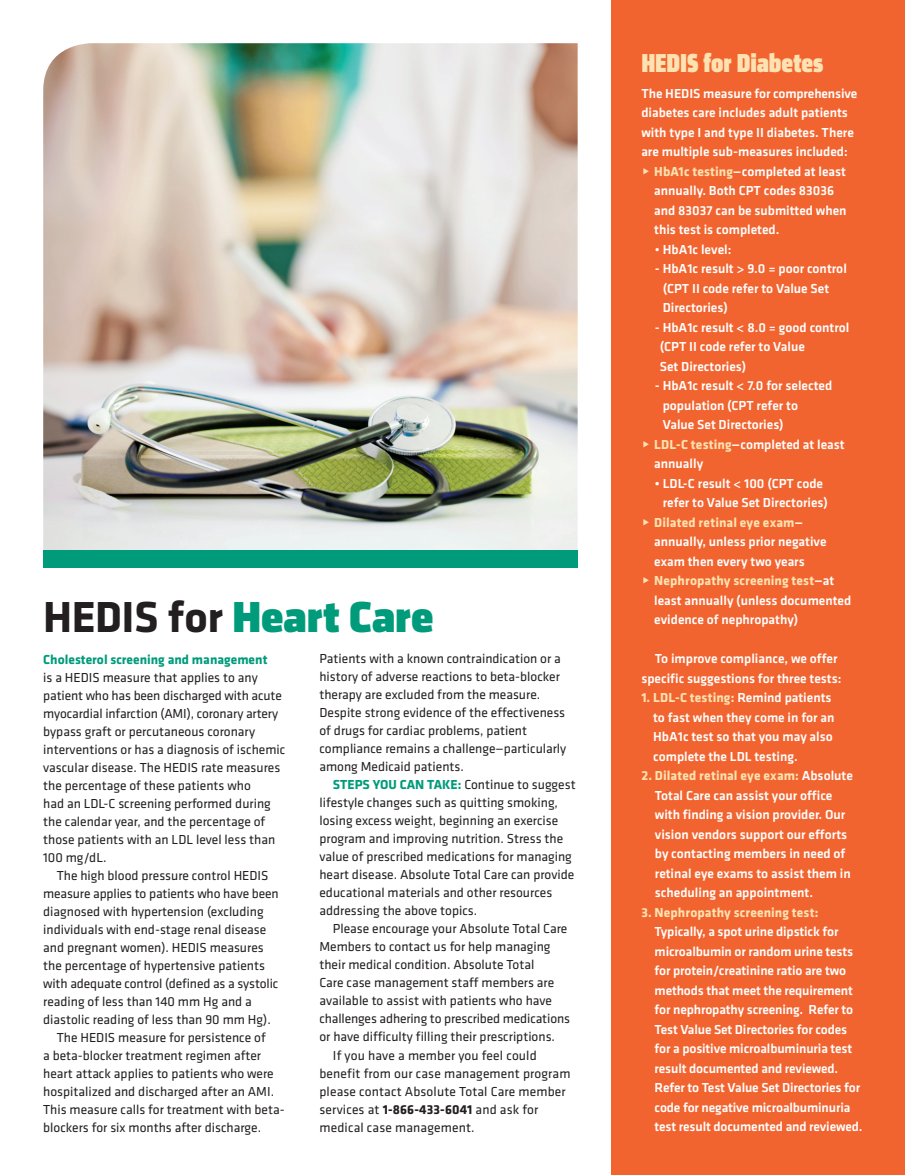
<style>
.page{position:relative;width:905px;height:1175px;background:#fff}
.page>*{position:absolute;margin:0;border:0;box-sizing:border-box;transform-origin:0 0}
.t1{font:45px "Klavika Display Bl";letter-spacing:-.005em;color:#009b7a}
.t2{font:27px "Klavika Display Bl Cond";color:#fee2b1}
.t3{font:13.5px/18px "Klavika";color:#231f20}
.t4{font:500 13.5px/19.5px "Klavika";color:#fff}
.t5{font:700 13.5px "Klavika";letter-spacing:.01em;color:#fee2b1}
.t6{font:700 13.5px "Klavika";color:#009b7a}
.s1{font-family:"Klavika";font-weight:700;color:#231f20}
.s2{font-weight:700;color:#009b7a}
.s3{font-weight:700}
.s4{font-weight:700;color:#fee2b1}
.s5{font-weight:400}
.s6{font-weight:500;color:#fff}
</style>
<div class="page">
<img style="left:43px;top:43px;width:534px;height:507px">
<div style="left:43px;top:550px;width:534px;height:17px;background:#009b7a"></div>
<div style="left:611px;top:0;width:293px;height:1174px;background:#f2642f"></div>
<h1 class="t1" style="left:43px;top:590px;width:392px"><span class="s1">HEDIS for</span> Heart Care</h1>
<p class="t6" style="left:43px;top:649px;width:226px">Cholesterol screening and management</p>
<p class="t3" style="left:43px;top:667px;width:244px">is a HEDIS measure that applies to any patient who has been discharged with acute myocardial infarction (AMI), coronary artery bypass graft or percutaneous coronary interventions or has a diagnosis of ischemic vascular disease. The HEDIS rate measures the percentage of these patients who<br>had an LDL-C screening performed during the calendar year, and the percentage of those patients with an LDL level less than 100 mg/dL.</p>
<p class="t3" style="left:57px;top:865px;width:213px">The high blood pressure control HEDIS</p>
<p class="t3" style="left:43px;top:883px;width:237px">measure applies to patients who have been</p>
<p class="t3" style="left:43px;top:901px;width:222px">diagnosed with hypertension (excluding</p>
<p class="t3" style="left:43px;top:919px;width:224px">individuals with end-stage renal disease</p>
<p class="t3" style="left:43px;top:937px;width:222px">and pregnant women). HEDIS measures</p>
<p class="t3" style="left:43px;top:955px;width:223px">the percentage of hypertensive patients</p>
<p class="t3" style="left:43px;top:973px;width:237px">with adequate control (defined as a systolic</p>
<p class="t3" style="left:43px;top:991px;width:210px">reading of less than 140 mm Hg and a</p>
<p class="t3" style="left:43px;top:1009px;width:229px">diastolic reading of less than 90 mm Hg).</p>
<p class="t3" style="left:57px;top:1027px;width:210px">The HEDIS measure for persistence of</p>
<p class="t3" style="left:43px;top:1045px;width:219px">a beta-blocker treatment regimen after</p>
<p class="t3" style="left:43px;top:1063px;width:232px">heart attack applies to patients who were</p>
<p class="t3" style="left:43px;top:1081px;width:232px">hospitalized and discharged after an AMI.</p>
<p class="t3" style="left:43px;top:1099px;width:243px">This measure calls for treatment with beta-</p>
<p class="t3" style="left:43px;top:1117px;width:219px">blockers for six months after discharge.</p>
<p class="t3" style="left:319px;top:649px;width:248px">Patients with a known contraindication or a history of adverse reactions to beta-blocker therapy are excluded from the measure.<br>Despite strong evidence of the effectiveness of drugs for cardiac problems, patient compliance remains a challenge—particularly among Medicaid patients.</p>
<p class="t6" style="left:333px;top:775px;width:16px">Steps</p>
<p class="t3" style="left:319px;top:775px;width:258px;text-indent:53px"><span class="s2">You Can Take:</span> Continue to suggest lifestyle changes such as quitting smoking, losing excess weight, beginning an exercise program and improving nutrition. Stress the value of prescribed medications for managing heart disease. Absolute Total Care can provide educational materials and other resources addressing the above topics.</p>
<p class="t3" style="left:333px;top:919px;width:236px">Please encourage your Absolute Total Care</p>
<p class="t3" style="left:319px;top:937px;width:233px">Members to contact us for help managing</p>
<p class="t3" style="left:319px;top:955px;width:216px">their medical condition. Absolute Total</p>
<p class="t3" style="left:319px;top:973px;width:236px">Care case management staff members are</p>
<p class="t3" style="left:319px;top:991px;width:234px">available to assist with patients who have</p>
<p class="t3" style="left:319px;top:1009px;width:252px">challenges adhering to prescribed medications</p>
<p class="t3" style="left:319px;top:1027px;width:237px">or have difficulty filling their prescriptions.</p>
<p class="t3" style="left:333px;top:1045px;width:205px">If you have a member you feel could</p>
<p class="t3" style="left:319px;top:1063px;width:252px">benefit from our case management program</p>
<p class="t3" style="left:319px;top:1081px;width:248px">please contact Absolute Total Care member</p>
<p class="t3" style="left:319px;top:1099px;width:220px">services at <span class="s3">1-866-433-6041</span> and ask for</p>
<p class="t3" style="left:319px;top:1117px;width:157px">medical case management.</p>
<h2 class="t2" style="left:641px;top:47px;width:13px">HEDIS</h2>
<h2 class="t2" style="left:703px;top:47px;width:121px">for Diabetes</h2>
<p class="t4" style="left:641px;top:83px;width:217px">The HEDIS measure for comprehensive</p>
<p class="t4" style="left:641px;top:103px;width:208px">diabetes care includes adult patients</p>
<p class="t4" style="left:641px;top:122px;width:214px">with type I and type II diabetes. There</p>
<p class="t4" style="left:641px;top:142px;width:208px">are multiple sub-measures included:</p>
<p class="t4" style="left:654px;top:161px;width:193px"><span class="s4">HbA1c testing</span>—completed at least</p>
<p class="t4" style="left:654px;top:181px;width:181px">annually. Both CPT codes 83036</p>
<p class="t4" style="left:654px;top:200px;width:194px">and 83037 can be submitted when</p>
<p class="t4" style="left:654px;top:220px;width:127px">this test is completed.</p>
<p class="t4" style="left:655px;top:239px;width:78px"><span class="s5">•</span> HbA1c level:</p>
<p class="t4" style="left:662px;top:259px;width:186px;text-indent:-8px">- HbA1c result &gt; 9.0 = poor control (CPT II code refer to Value Set<br>Directories)</p>
<p class="t4" style="left:660px;top:317px;width:191px;text-indent:-5px">- HbA1c result &lt; 8.0 = good control (CPT II code refer to Value<br>Set Directories)</p>
<p class="t4" style="left:655px;top:376px;width:179px">- HbA1c result &lt; 7.0 for selected</p>
<p class="t4" style="left:662px;top:395px;width:137px">population (CPT refer to</p>
<p class="t4" style="left:662px;top:415px;width:122px">Value Set Directories)</p>
<p class="t4" style="left:654px;top:434px;width:192px"><span class="s4">LDL-C testing</span>—completed at least</p>
<p class="t4" style="left:654px;top:454px;width:50px">annually</p>
<p class="t4" style="left:655px;top:473px;width:170px">• LDL-C result &lt; 100 (CPT code</p>
<p class="t4" style="left:662px;top:493px;width:167px">refer to Value Set Directories)</p>
<p class="t5" style="left:654px;top:512px;width:150px">Dilated retinal eye exam<span class="s6">—</span></p>
<p class="t4" style="left:654px;top:532px;width:174px">annually, unless prior negative</p>
<p class="t4" style="left:654px;top:551px;width:152px">exam then every two years</p>
<p class="t5" style="left:654px;top:571px;width:181px">Nephropathy screening test<span class="s6">—at</span></p>
<p class="t4" style="left:654px;top:590px;width:198px">least annually (unless documented</p>
<p class="t4" style="left:654px;top:610px;width:146px">evidence of nephropathy)</p>
<p class="t4" style="left:641px;top:649px;width:202px;text-align:right">To improve compliance, we offer specific suggestions for three tests:</p>
<p class="t4" style="left:653px;top:688px;width:183px;text-indent:-12px"><span class="s4">1. LDL-C testing:</span> Remind patients to fast when they come in for an<br>HbA1c test so that you may also complete the LDL testing.</p>
<p class="t4" style="left:655px;top:766px;width:199px;text-indent:-14px"><span class="s4">2. Dilated retinal eye exam:</span> Absolute Total Care can assist your office with finding a vision provider. Our vision vendors support our efforts by contacting members in need of retinal eye exams to assist them in scheduling an appointment.</p>
<p class="t5" style="left:641px;top:902px;width:179px">3. Nephropathy screening test:</p>
<p class="t4" style="left:654px;top:921px;width:209px">Typically, a spot urine dipstick for microalbumin or random urine tests for protein/creatinine ratio are two methods that meet the requirement for nephropathy screening. Refer to Test Value Set Directories for codes for a positive microalbuminuria test result documented and reviewed.<br>Refer to Test Value Set Directories for code for negative microalbuminuria test result documented and reviewed.</p>
</div>
